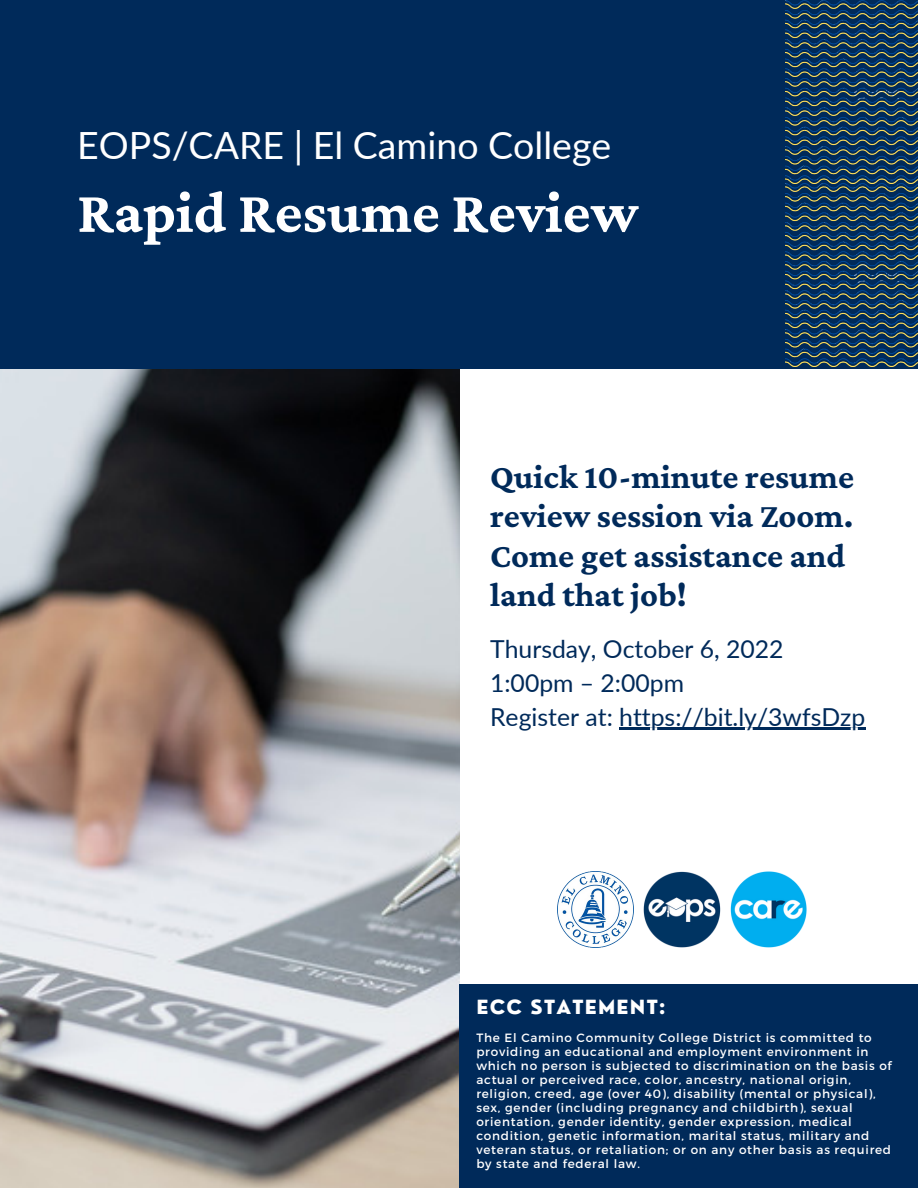
<style>
.page{position:relative;width:918px;height:1188px;background:#fff}
.page>*{position:absolute;margin:0;border:0;box-sizing:border-box;transform-origin:0 0}
.t1{font:700 60px "Crimson Pro";color:#fff}
.t2{font:37.5px "Lato";color:#fff}
.t3{font:700 34.5px/39.3px "Crimson Pro";color:#002a5a}
.t4{font:24.75px/33.8px "Lato";color:#002a5a}
.t5{font:800 19.05px "Nourd";letter-spacing:.065em;color:#fff}
.t6{font:12px/14px "Montserrat";letter-spacing:.065em;color:#fff}
</style>
<div class="page">
<img style="left:0;top:369px;width:459px;height:819px">
<div style="left:0;top:0;width:918px;height:369px;background:#002a5a"></div>
<div style="left:459px;top:984px;width:459px;height:204px;background:#002a5a"></div>
<img style="left:786px;top:0;width:132px;height:367px">
<hr style="left:619px;top:728px;width:246px;height:2px;background:#002a5a">
<img style="left:644px;top:871px;width:76px;height:77px">
<img style="left:730px;top:871px;width:77px;height:77px">
<img style="left:557px;top:871px;width:77px;height:77px">
<h2 class="t2" style="left:77px;top:122px;width:536px">EOPS/CARE | El Camino College</h2>
<h1 class="t1" style="left:77px;top:178px;width:563px">Rapid Resume Review</h1>
<h3 class="t3" style="left:490px;top:457px;width:366px">Quick 10-minute resume review session via Zoom.<br>Come get assistance and land that job!</h3>
<h3 class="t4" style="left:490px;top:632px;width:377px">Thursday, October 6, 2022<br>1:00pm – 2:00pm<br>Register at: https://bit.ly/3wfsDzp</h3>
<h3 class="t5" style="left:476px;top:994px;width:190px">ECC STATEMENT:</h3>
<p class="t6" style="left:476px;top:1030px;width:417px">The El Camino Community College District is committed to providing an educational and employment environment in which no person is subjected to discrimination on the basis of actual or perceived race, color, ancestry, national origin, religion, creed, age (over 40), disability (mental or physical), sex, gender (including pregnancy and childbirth), sexual orientation, gender identity, gender expression, medical condition, genetic information, marital status, military and veteran status, or retaliation; or on any other basis as required by state and federal law.</p>
</div>
